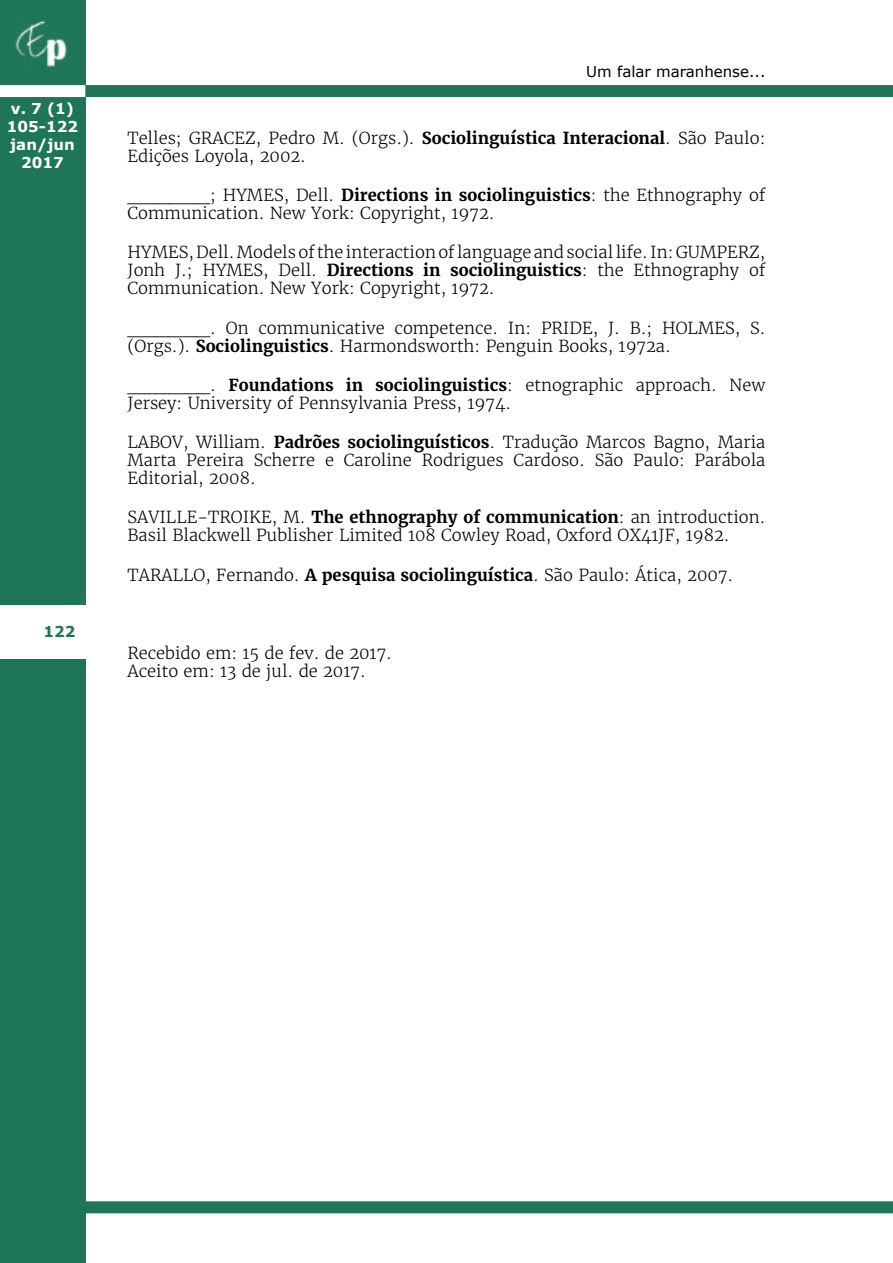
<style>
.page{position:relative;width:893px;height:1263px;background:#fff}
.page>*{position:absolute;margin:0;border:0;box-sizing:border-box;transform-origin:0 0}
.t1{font:300 16.5px/18px "Merriweather";color:#000}
.t2{font:700 15px/18px "Verdana";color:#fff;text-align:center}
.t3{font:15px "Verdana";color:#000}
.t4{font:700 15px "Verdana";color:#1f7656}
.s1{font-weight:700}
</style>
<div class="page">
<div style="left:0;top:0;width:85px;height:1263px;background:#1f7656"></div>
<img style="left:15px;top:20px;width:52px;height:47px">
<div style="left:85px;top:85px;width:808px;height:12px;background:#1f7656"></div>
<div style="left:0;top:85px;width:85px;height:12px;background:#fff"></div>
<div style="left:77px;top:1201px;width:816px;height:12px;background:#1f7656"></div>
<div style="left:0;top:605px;width:85px;height:53px;background:#fff"></div>
<p class="t2" style="left:7px;top:99px;width:73px">v. 7 (1)<br>105-122 jan/jun<br>2017</p>
<p class="t4" style="left:44px;top:621px;width:33px">122</p>
<p class="t3" style="left:586px;top:61px;width:181px">Um falar maranhense...</p>
<p class="t1" style="left:128px;top:129px;width:639px">Telles; GRACEZ, Pedro M. (Orgs.). <span class="s1">Sociolinguística Interacional</span>. São Paulo:<br>Edições Loyola, 2002.</p>
<p class="t1" style="left:128px;top:186px;width:639px">______; HYMES, Dell. <span class="s1">Directions in sociolinguistics</span>: the Ethnography of<br>Communication. New York: Copyright, 1972.</p>
<p class="t1" style="left:128px;top:243px;width:639px;text-align:justify">HYMES, Dell. Models of the interaction of language and social life. In: GUMPERZ, Jonh J.; HYMES, Dell. <span class="s1">Directions in sociolinguistics</span>: the Ethnography of Communication. New York: Copyright, 1972.</p>
<p class="t1" style="left:128px;top:319px;width:639px">______. On communicative competence. In: PRIDE, J. B.; HOLMES, S. (Orgs.). <span class="s1">Sociolinguistics</span>. Harmondsworth: Penguin Books, 1972a.</p>
<p class="t1" style="left:128px;top:376px;width:639px">______. <span class="s1">Foundations in sociolinguistics</span>: etnographic approach. New<br>Jersey: University of Pennsylvania Press, 1974.</p>
<p class="t1" style="left:128px;top:433px;width:639px;text-align:justify">LABOV, William. <span class="s1">Padrões sociolinguísticos</span>. Tradução Marcos Bagno, Maria Marta Pereira Scherre e Caroline Rodrigues Cardoso. São Paulo: Parábola Editorial, 2008.</p>
<p class="t1" style="left:128px;top:508px;width:639px">SAVILLE-TROIKE, M. <span class="s1">The ethnography of communication</span>: an introduction.<br>Basil Blackwell Publisher Limited 108 Cowley Road, Oxford OX41JF, 1982.</p>
<p class="t1" style="left:128px;top:566px;width:607px">TARALLO, Fernando. <span class="s1">A pesquisa sociolinguística</span>. São Paulo: Ática, 2007.</p>
<p class="t1" style="left:128px;top:644px;width:266px">Recebido em: 15 de fev. de 2017.<br>Aceito em: 13 de jul. de 2017.</p>
</div>
